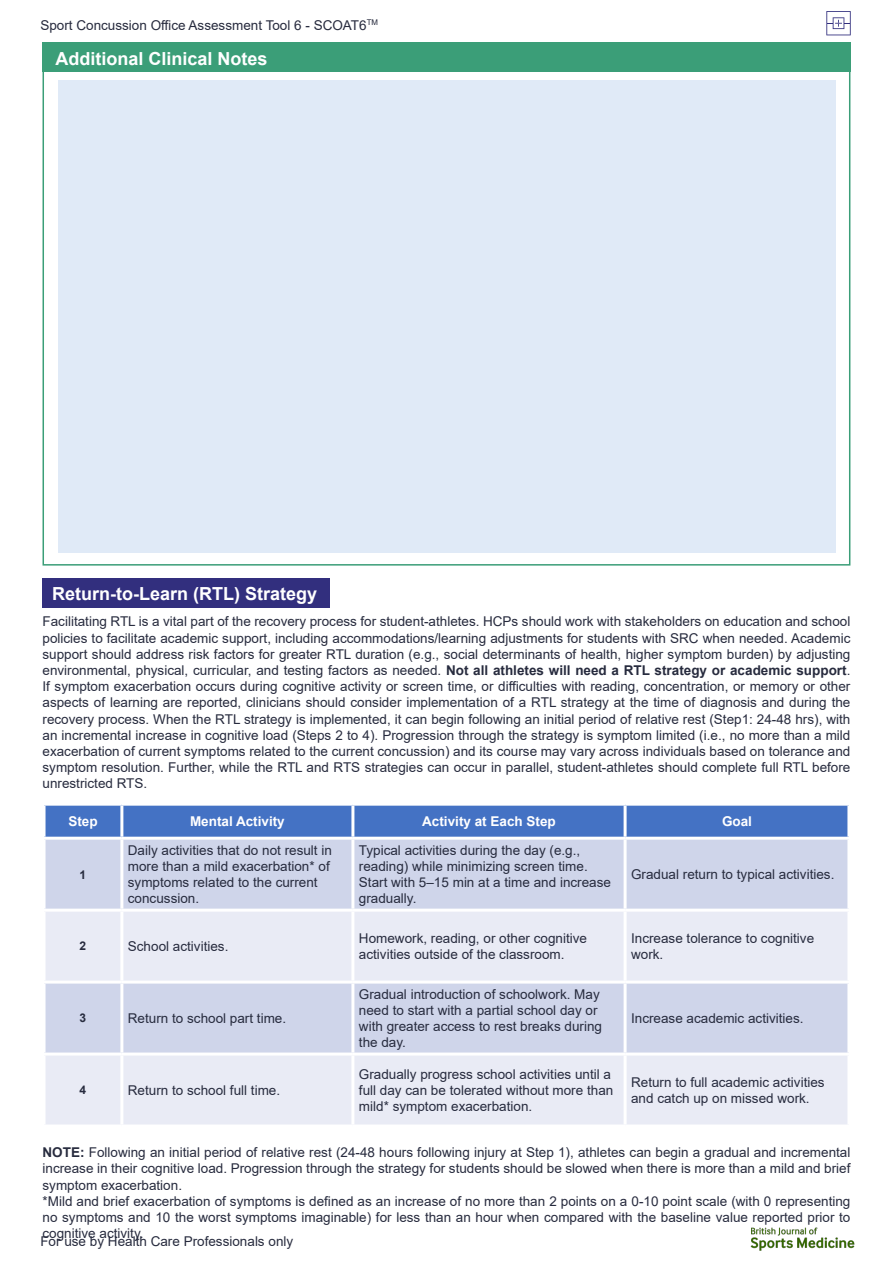
<style>
.page{position:relative;width:893px;height:1263px;background:#fff}
.page>*{position:absolute;margin:0;border:0;box-sizing:border-box;transform-origin:0 0}
.Paragraph_bold{font:700 18px "Arial";color:#fff}
.t1{font:13.5px/16.2px "Arial";color:#272b3e}
.Table_headings{font:700 13.5px "Arial";color:#fff}
.Paragraph_bold-2{font:700 12px "Arial";color:#272b3e}
.s1{font-weight:700}
</style>
<div class="page">
<svg style="left:826px;top:11px;width:25px;height:24px"></svg>
<img style="left:750px;top:1227px;width:105px;height:24px">
<div style="left:43px;top:43px;width:808px;height:29px;background:#3b9e78"></div>
<div style="left:58px;top:81px;width:778px;height:472px;background:#e0eaf7"></div>
<div style="left:43px;top:578px;width:287px;height:30px;background:#322f7e"></div>
<div style="left:46px;top:806px;width:801px;height:31px;background:#4472c4"></div>
<div style="left:46px;top:840px;width:801px;height:69px;background:#cfd5ea"></div>
<svg style="left:46px;top:912px;width:801px;height:212px;fill:#e9ebf5"></svg>
<hr style="left:120px;top:806px;width:3px;height:31px;background:#fff">
<hr style="left:351px;top:806px;width:3px;height:31px;background:#fff">
<hr style="left:624px;top:806px;width:3px;height:31px;background:#fff">
<hr style="left:120px;top:840px;width:3px;height:69px;background:#fff">
<hr style="left:351px;top:840px;width:3px;height:69px;background:#fff">
<hr style="left:624px;top:840px;width:3px;height:69px;background:#fff">
<hr style="left:120px;top:912px;width:3px;height:68px;background:#fff">
<hr style="left:351px;top:912px;width:3px;height:68px;background:#fff">
<hr style="left:624px;top:912px;width:3px;height:68px;background:#fff">
<hr style="left:43px;top:980px;width:79px;height:3px;background:#fff">
<hr style="left:122px;top:980px;width:231px;height:3px;background:#fff">
<hr style="left:120px;top:983px;width:3px;height:69px;background:#fff">
<hr style="left:353px;top:980px;width:272px;height:3px;background:#fff">
<hr style="left:351px;top:983px;width:3px;height:69px;background:#fff">
<hr style="left:625px;top:980px;width:225px;height:3px;background:#fff">
<hr style="left:624px;top:983px;width:3px;height:69px;background:#fff">
<hr style="left:43px;top:1052px;width:79px;height:3px;background:#fff">
<hr style="left:122px;top:1052px;width:231px;height:3px;background:#fff">
<hr style="left:120px;top:1055px;width:3px;height:69px;background:#fff">
<hr style="left:353px;top:1052px;width:272px;height:3px;background:#fff">
<hr style="left:351px;top:1055px;width:3px;height:69px;background:#fff">
<hr style="left:625px;top:1052px;width:225px;height:3px;background:#fff">
<hr style="left:624px;top:1055px;width:3px;height:69px;background:#fff">
<p class="t1" style="left:40px;top:17px;width:339px">Sport Concussion Office Assessment Tool 6 - SCOAT6<sup>TM</sup></p>
<p class="Paragraph_bold" style="left:55px;top:46px;width:214px">Additional Clinical Notes</p>
<p class="Paragraph_bold" style="left:52px;top:581px;width:266px">Return-to-Learn (RTL) Strategy</p>
<p class="t1" style="left:43px;top:613px;width:809px;text-align:justify">Facilitating RTL is a vital part of the recovery process for student-athletes. HCPs should work with stakeholders on education and school policies to facilitate academic support, including accommodations/learning adjustments for students with SRC when needed. Academic support should address risk factors for greater RTL duration (e.g., social determinants of health, higher symptom burden) by adjusting environmental, physical, curricular, and testing factors as needed. <span class="s1">Not all athletes will need a RTL strategy or academic support</span>.<br>If symptom exacerbation occurs during cognitive activity or screen time, or difficulties with reading, concentration, or memory or other aspects of learning are reported, clinicians should consider implementation of a RTL strategy at the time of diagnosis and during the recovery process. When the RTL strategy is implemented, it can begin following an initial period of relative rest (Step1: 24-48 hrs), with an incremental increase in cognitive load (Steps 2 to 4). Progression through the strategy is symptom limited (i.e., no more than a mild exacerbation of current symptoms related to the current concussion) and its course may vary across individuals based on tolerance and symptom resolution. Further, while the RTL and RTS strategies can occur in parallel, student-athletes should complete full RTL before unrestricted RTS.</p>
<p class="Table_headings" style="left:68px;top:812px;width:31px">Step</p>
<p class="Table_headings" style="left:190px;top:812px;width:96px">Mental Activity</p>
<p class="Table_headings" style="left:422px;top:812px;width:135px">Activity at Each Step</p>
<p class="Table_headings" style="left:722px;top:812px;width:32px">Goal</p>
<p class="Paragraph_bold-2" style="left:80px;top:866px;width:8px">1</p>
<p class="t1" style="left:128px;top:842px;width:206px">Daily activities that do not result in more than a mild exacerbation* of symptoms related to the current concussion.</p>
<p class="t1" style="left:359px;top:842px;width:254px">Typical activities during the day (e.g., reading) while minimizing screen time.<br>Start with 5–15 min at a time and increase gradually.</p>
<p class="t1" style="left:631px;top:866px;width:205px">Gradual return to typical activities.</p>
<p class="Paragraph_bold-2" style="left:80px;top:938px;width:8px">2</p>
<p class="t1" style="left:128px;top:938px;width:102px">School activities.</p>
<p class="t1" style="left:359px;top:930px;width:230px">Homework, reading, or other cognitive activities outside of the classroom.</p>
<p class="t1" style="left:631px;top:930px;width:185px">Increase tolerance to cognitive work.</p>
<p class="Paragraph_bold-2" style="left:80px;top:1010px;width:8px">3</p>
<p class="t1" style="left:128px;top:1010px;width:160px">Return to school part time.</p>
<p class="Paragraph_bold-2" style="left:80px;top:1082px;width:8px">4</p>
<p class="t1" style="left:128px;top:1082px;width:154px">Return to school full time.</p>
<p class="t1" style="left:359px;top:986px;width:245px">Gradual introduction of schoolwork. May need to start with a partial school day or with greater access to rest breaks during the day.</p>
<p class="t1" style="left:631px;top:1010px;width:174px">Increase academic activities.</p>
<p class="t1" style="left:359px;top:1066px;width:256px">Gradually progress school activities until a full day can be tolerated without more than mild* symptom exacerbation.</p>
<p class="t1" style="left:631px;top:1074px;width:195px">Return to full academic activities and catch up on missed work.</p>
<p class="t1" style="left:43px;top:1144px;width:809px;text-align:justify"><span class="s1">NOTE:</span> Following an initial period of relative rest (24-48 hours following injury at Step 1), athletes can begin a gradual and incremental increase in their cognitive load. Progression through the strategy for students should be slowed when there is more than a mild and brief symptom exacerbation.</p>
<p class="t1" style="left:43px;top:1193px;width:809px;text-align:justify">*Mild and brief exacerbation of symptoms is defined as an increase of no more than 2 points on a 0-10 point scale (with 0 representing no symptoms and 10 the worst symptoms imaginable) for less than an hour when compared with the baseline value reported prior to cognitive activity.</p>
<p class="t1" style="left:40px;top:1233px;width:254px">For use by Health Care Professionals only</p>
</div>
